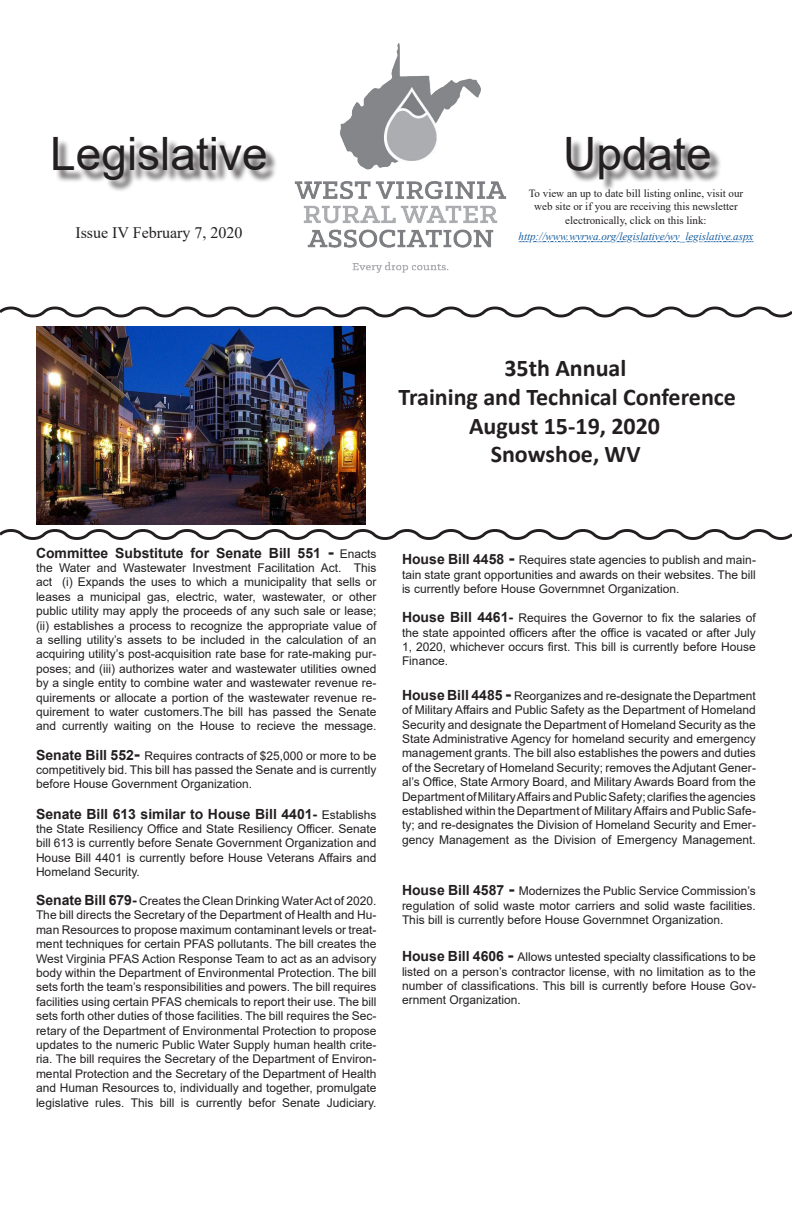
<style>
.page{position:relative;width:792px;height:1224px;background:#fff}
.page>*{position:absolute;margin:0;border:0;box-sizing:border-box;transform-origin:0 0}
.t1{font:46px "Arial";color:#231f20}
.t2{font:700 24px "Calibri";color:#231f20}
.t3{font:16px "Times New Roman";color:#231f20}
.t4{font:700 14px "Arial";color:#231f20}
.t5{font:12px/14.4px "Arial";color:#231f20;text-align:justify}
.t6{font:11px "Times New Roman";color:#231f20}
.t7{font:italic 11px "Times New Roman";color:#175d9e}
.s1{font-size:18px}
.s2{font-weight:400;font-size:12px}
.s3{font-weight:700;font-size:14px}
.s4{font-weight:700;font-size:18px}
</style>
<div class="page">
<div style="left:55px;top:139px;width:223px;height:53px;background:#231f20;opacity:.75"></div>
<div style="left:569px;top:139px;width:153px;height:53px;background:#231f20;opacity:.75"></div>
<svg style="left:0;top:306px;width:792px;height:12px"></svg>
<img style="left:294px;top:43px;width:213px;height:230px">
<svg style="left:0;top:529px;width:792px;height:11px"></svg>
<svg style="left:518px;top:241px;width:236px;height:2px"></svg>
<img style="left:36px;top:326px;width:330px;height:198px">
<p class="t1" style="left:50px;top:123px;width:219px">Legislative</p>
<p class="t1" style="left:563px;top:123px;width:150px">Update</p>
<p class="t3" style="left:75px;top:222px;width:169px">Issue IV February 7, 2020</p>
<p class="t6" style="left:529px;top:186px;width:216px">To view an up to date bill listing online, visit our</p>
<p class="t6" style="left:534px;top:199px;width:205px">web site or if you are receiving this newsletter</p>
<p class="t6" style="left:565px;top:212px;width:143px">electronically, click on this link:</p>
<p class="t7" style="left:519px;top:229px;width:236px">http://www.wvrwa.org/legislative/wv_legislative.aspx</p>
<p class="t2" style="left:504px;top:351px;width:123px">35th Annual</p>
<p class="t2" style="left:399px;top:380px;width:339px">Training and Technical Conference</p>
<p class="t2" style="left:469px;top:409px;width:193px">August 15-19, 2020</p>
<p class="t2" style="left:491px;top:437px;width:151px">Snowshoe, WV</p>
<p class="t4" style="left:36px;top:543px;width:342px">Committee Substitute for Senate Bill 551 <span class="s1">-</span> <span class="s2">Enacts</span></p>
<p class="t5" style="left:36px;top:561px;width:342px">the Water and Wastewater Investment Facilitation Act. This act (i) Expands the uses to which a municipality that sells or leases a municipal gas, electric, water, wastewater, or other public utility may apply the proceeds of any such sale or lease; (ii) establishes a process to recognize the appropriate value of a selling utility’s assets to be included in the calculation of an acquiring utility’s post-acquisition rate base for rate-making pur&shy;poses; and (iii) authorizes water and wastewater utilities owned by a single entity to combine water and wastewater revenue re&shy;quirements or allocate a portion of the wastewater revenue re&shy;quirement to water customers.The bill has passed the Senate and currently waiting on the House to recieve the message.</p>
<p class="t5" style="left:36px;top:748px;width:342px"><span class="s3">Senate Bill 552</span><span class="s4">-</span> Requires contracts of $25,000 or more to be competitively bid. This bill has passed the Senate and is currently before House Government Organization.</p>
<p class="t4" style="left:36px;top:804px;width:342px">Senate Bill 613 similar to House Bill 4401- <span class="s2">Establishs</span></p>
<p class="t5" style="left:36px;top:822px;width:342px">the State Resiliency Office and State Resiliency Officer. Senate bill 613 is currently before Senate Government Organization and House Bill 4401 is currently before House Veterans Affairs and Homeland Security.</p>
<p class="t5" style="left:402px;top:553px;width:356px"><span class="s3">House Bill 4458</span> <span class="s4">-</span> Requires state agencies to publish and main&shy;tain state grant opportunities and awards on their websites. The bill is currently before House Governmnet Organization.</p>
<p class="t5" style="left:402px;top:611px;width:355px"><span class="s3">House Bill 4461-</span> Requires the Governor to fix the salaries of the state appointed officers after the office is vacated or after July 1, 2020, whichever occurs first. This bill is currently before House Finance.</p>
<p class="t5" style="left:402px;top:688px;width:355px"><span class="s3">House Bill 4485</span> <span class="s4">-</span> Reorganizes and re-designate the Department of Military Affairs and Public Safety as the Department of Homeland Security and designate the Department of Homeland Security as the State Administrative Agency for homeland security and emergency management grants. The bill also establishes the powers and duties of the Secretary of Homeland Security; removes the Adjutant Gener&shy;al’s Office, State Armory Board, and Military Awards Board from the Department of Military Affairs and Public Safety; clarifies the agencies established within the Department of Military Affairs and Public Safe&shy;ty; and re-designates the Division of Homeland Security and Emer&shy;gency Management as the Division of Emergency Management.</p>
<p class="t5" style="left:36px;top:894px;width:342px"><span class="s3">Senate Bill 679-</span> Creates the Clean Drinking Water Act of 2020.<br>The bill directs the Secretary of the Department of Health and Hu&shy;man Resources to propose maximum contaminant levels or treat&shy;ment techniques for certain PFAS pollutants. The bill creates the West Virginia PFAS Action Response Team to act as an advisory body within the Department of Environmental Protection. The bill sets forth the team’s responsibilities and powers. The bill requires facilities using certain PFAS chemicals to report their use. The bill sets forth other duties of those facilities. The bill requires the Sec&shy;retary of the Department of Environmental Protection to propose updates to the numeric Public Water Supply human health crite&shy;ria. The bill requires the Secretary of the Department of Environ&shy;mental Protection and the Secretary of the Department of Health and Human Resources to, individually and together, promulgate legislative rules. This bill is currently befor Senate Judiciary.</p>
<p class="t5" style="left:402px;top:884px;width:355px"><span class="s3">House Bill 4587</span> <span class="s4">-</span> Modernizes the Public Service Commission’s regulation of solid waste motor carriers and solid waste facilities.<br>This bill is currently before House Governmnet Organization.</p>
<p class="t5" style="left:402px;top:950px;width:355px"><span class="s3">House Bill 4606</span> <span class="s4">-</span> Allows untested specialty classifications to be listed on a person’s contractor license, with no limitation as to the number of classifications. This bill is currently before House Gov&shy;ernment Organization.</p>
</div>
